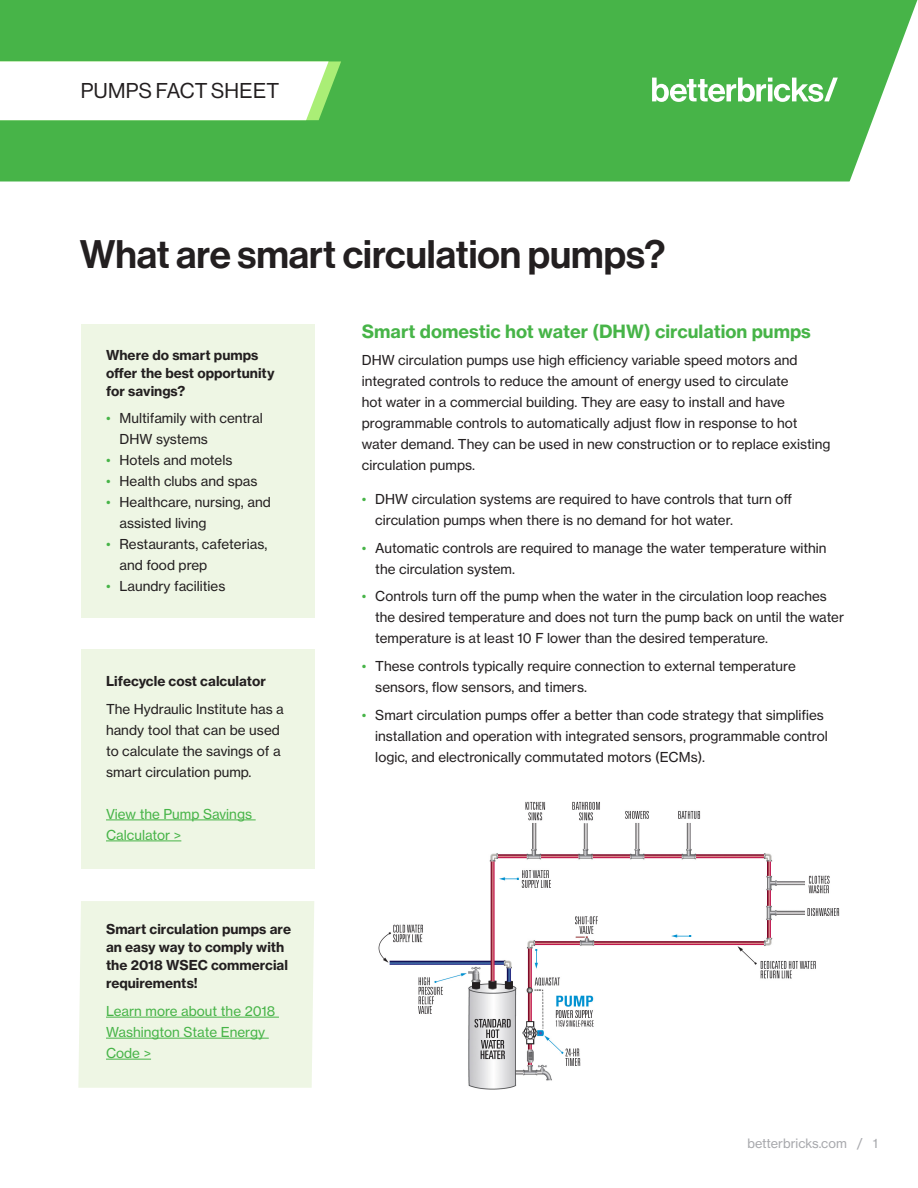
<style>
.page{position:relative;width:918px;height:1188px;background:#fff}
.page>*{position:absolute;margin:0;border:0;box-sizing:border-box;transform-origin:0 0}
.t1{font:39px "N Haas Grotesk DS Pro 65 Md";color:#231f20}
.t2{font:21px "N Haas Grotesk DS Pro 55 Rg";letter-spacing:.015em;color:#231f20}
.t3{font:18px "N Haas Grotesk TX Pro 75 Bd";color:#47b448}
.t4{font:13.5px/21px "N Haas Grotesk TX Pro 55 Rg";color:#231f20}
.t5{font:13.5px/18px "N Haas Grotesk TX Pro 75 Bd";color:#231f20}
.t6{font:13.5px/21px "N Haas Grotesk TX Pro 55 Rg";color:#47b448}
.t7{font:12.75px "N Haas Grotesk TX Pro 55 Rg";color:#a8a9ad}
.s1{color:#47b448}
</style>
<div class="page">
<div style="left:81px;top:324px;width:233px;height:294px;background:#eef6e4"></div>
<div style="left:78px;top:901px;width:236px;height:187px;background:#eef6e4"></div>
<div style="left:81px;top:649px;width:233px;height:220px;background:#eef6e4"></div>
<hr style="left:106px;top:820px;width:150px;height:1px;background:#47b448">
<hr style="left:106px;top:841px;width:75px;height:1px;background:#47b448">
<hr style="left:106px;top:1017px;width:173px;height:1px;background:#47b448">
<hr style="left:106px;top:1038px;width:163px;height:1px;background:#47b448">
<hr style="left:106px;top:1059px;width:45px;height:1px;background:#47b448">
<div style="left:0;top:0;width:849px;height:182px;background:#47b448"></div>
<svg style="left:0;top:61px;width:341px;height:59px"></svg>
<svg style="left:652px;top:78px;width:186px;height:24px"></svg>
<svg style="left:849px;top:0;width:69px;height:182px"></svg>
<img style="left:378px;top:801px;width:462px;height:289px">
<p class="t2" style="left:81px;top:79px;width:200px">PUMPS FACT SHEET</p>
<p class="t1" style="left:80px;top:232px;width:587px">What are smart circulation pumps?</p>
<p class="t5" style="left:106px;top:346px;width:170px">Where do smart pumps offer the best opportunity for savings?</p>
<p class="t4" style="left:120px;top:408px;width:145px;text-indent:-14px"><span class="s1">•</span> Multifamily with central<br>DHW systems</p>
<p class="t4" style="left:106px;top:450px;width:128px"><span class="s1">•</span> Hotels and motels</p>
<p class="t4" style="left:106px;top:471px;width:153px"><span class="s1">•</span> Health clubs and spas</p>
<p class="t4" style="left:120px;top:492px;width:153px;text-indent:-14px"><span class="s1">•</span> Healthcare, nursing, and assisted living</p>
<p class="t4" style="left:120px;top:534px;width:149px;text-indent:-14px"><span class="s1">•</span> Restaurants, cafeterias, and food prep</p>
<p class="t4" style="left:106px;top:576px;width:121px"><span class="s1">•</span> Laundry facilities</p>
<p class="t5" style="left:106px;top:672px;width:161px">Lifecycle cost calculator</p>
<p class="t4" style="left:106px;top:698px;width:179px">The Hydraulic Institute has a handy tool that can be used to calculate the savings of a smart circulation pump.</p>
<p class="t6" style="left:106px;top:803px;width:148px">View the Pump Savings<br>Calculator &gt;</p>
<p class="t5" style="left:106px;top:920px;width:187px">Smart circulation pumps are an easy way to comply with the 2018 WSEC commercial requirements!</p>
<p class="t6" style="left:106px;top:1000px;width:171px">Learn more about the 2018<br>Washington State Energy<br>Code &gt;</p>
<p class="t3" style="left:362px;top:320px;width:451px">Smart domestic hot water (DHW) circulation pumps</p>
<p class="t4" style="left:362px;top:350px;width:470px">DHW circulation pumps use high efficiency variable speed motors and integrated controls to reduce the amount of energy used to circulate<br>hot water in a commercial building. They are easy to install and have programmable controls to automatically adjust flow in response to hot water demand. They can be used in new construction or to replace existing circulation pumps.</p>
<p class="t4" style="left:375px;top:488px;width:418px;text-indent:-14px"><span class="s1">•</span> DHW circulation systems are required to have controls that turn off circulation pumps when there is no demand for hot water.</p>
<p class="t4" style="left:375px;top:537px;width:453px;text-indent:-14px"><span class="s1">•</span> Automatic controls are required to manage the water temperature within the circulation system.</p>
<p class="t4" style="left:375px;top:586px;width:470px;text-indent:-14px"><span class="s1">•</span> Controls turn off the pump when the water in the circulation loop reaches the desired temperature and does not turn the pump back on until the water temperature is at least 10 F lower than the desired temperature.</p>
<p class="t4" style="left:375px;top:656px;width:422px;text-indent:-14px"><span class="s1">•</span> These controls typically require connection to external temperature sensors, flow sensors, and timers.</p>
<p class="t4" style="left:375px;top:704px;width:454px;text-indent:-14px"><span class="s1">•</span> Smart circulation pumps offer a better than code strategy that simplifies installation and operation with integrated sensors, programmable control logic, and electronically commutated motors (ECMs).</p>
<p class="t7" style="left:747px;top:1135px;width:132px">betterbricks.com / 1</p>
</div>
